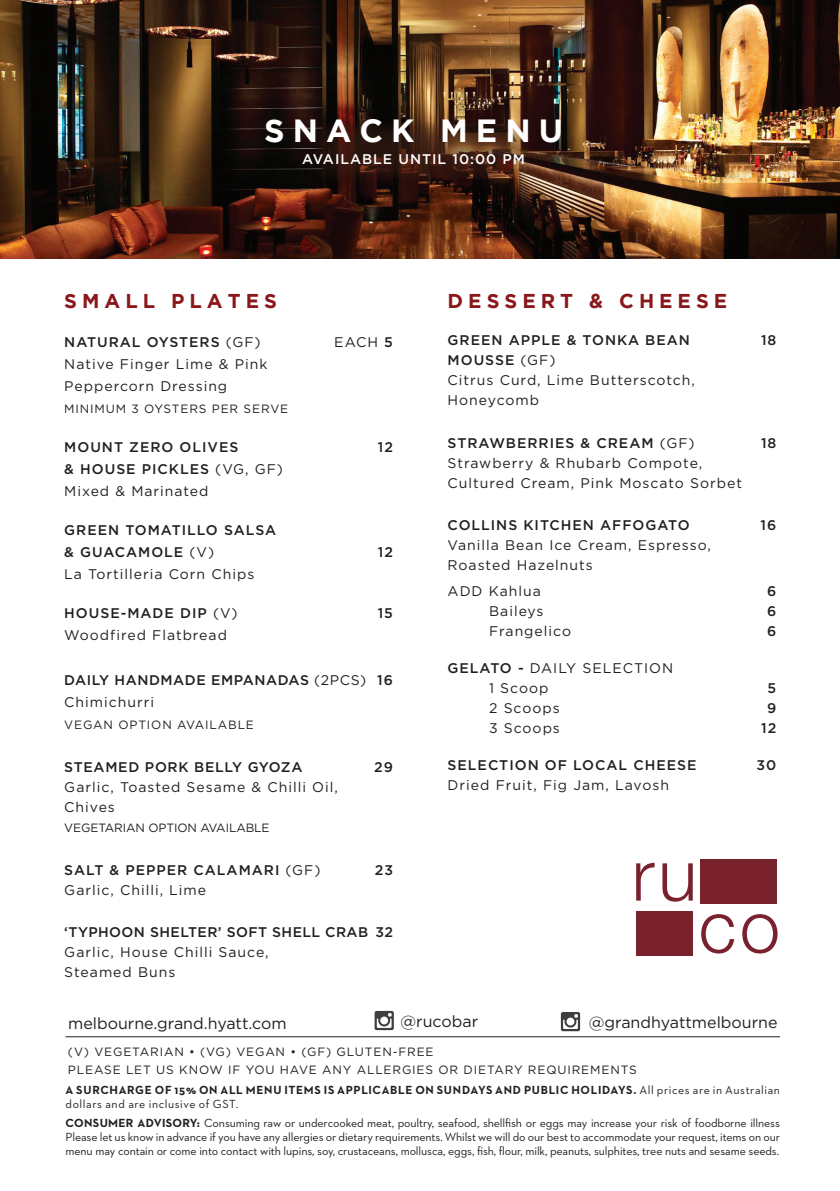
<style>
.page{position:relative;width:840px;height:1191px;background:#fff}
.page>*{position:absolute;margin:0;border:0;box-sizing:border-box;transform-origin:0 0}
.t1{font:700 32px "Gotham";letter-spacing:.25em;color:#fff}
.t2{font:700 20px "Gotham";letter-spacing:.25em;color:#8a171a}
.t3{font:16px "Gotham";color:#231f20}
.t4{font:14px/20px "Gotham";letter-spacing:.07em;color:#231f20}
.t5{font:500 14px/22px "Gotham";letter-spacing:.07em;color:#231f20}
.t6{font:500 14px/22px "Gotham";letter-spacing:.04em;color:#231f20}
.t7{font:500 14px "Gotham";letter-spacing:.03em;color:#231f20}
.t8{font:500 14px "Gotham";letter-spacing:.05em;color:#231f20}
.t9{font:500 14px "Gotham";letter-spacing:.07em;color:#fff}
.t10{font:12px/14px "Neutraface 2 Text";letter-spacing:-.01em;color:#231f20;text-align:justify}
.t11{font:12px/17.6px "Gotham";letter-spacing:.07em;color:#231f20}
.t12{font:700 12px/14px "Neutraface 2 Text";letter-spacing:.055em;color:#231f20}
.t13{font:12px "Gotham";letter-spacing:-.01em;color:#231f20}
.s1{font-weight:400}
.s2{font-weight:500}
.s3{font-weight:700}
</style>
<div class="page">
<img style="left:0;top:0;width:839px;height:259px">
<svg style="left:314px;top:123px;width:215px;height:57px;background:#3d2014"></svg>
<hr style="left:65px;top:1036px;width:714px;height:1px;background:#231f20">
<svg style="left:560px;top:1012px;width:19px;height:19px"></svg>
<svg style="left:374px;top:1011px;width:19px;height:19px"></svg>
<svg style="left:636px;top:862px;width:18px;height:38px"></svg>
<svg style="left:662px;top:863px;width:30px;height:38px"></svg>
<svg style="left:701px;top:914px;width:32px;height:39px"></svg>
<svg style="left:742px;top:914px;width:35px;height:39px"></svg>
<div style="left:635px;top:911px;width:57px;height:44px;background:#79222e"></div>
<div style="left:700px;top:859px;width:76px;height:44px;background:#79222e"></div>
<h1 class="t1" style="left:264px;top:113px;width:300px">SNACK MENU</h1>
<p class="t9" style="left:302px;top:150px;width:224px">AVAILABLE UNTIL 10:00 PM</p>
<h2 class="t2" style="left:64px;top:290px;width:214px">SMALL PLATES</h2>
<p class="t5" style="left:64px;top:331px;width:198px">NATURAL OYSTERS <span class="s1">(GF)</span></p>
<p class="t4" style="left:334px;top:332px;width:60px">EACH <span class="s2">5</span></p>
<p class="t4" style="left:64px;top:353px;width:204px;line-height:22px">Native Finger Lime &amp; Pink<br>Peppercorn Dressing</p>
<p class="t11" style="left:64px;top:400px;width:225px">MINIMUM 3 OYSTERS PER SERVE</p>
<p class="t5" style="left:64px;top:436px;width:175px">MOUNT ZERO OLIVES</p>
<p class="t5" style="left:377px;top:436px;width:17px">12</p>
<p class="t4" style="left:64px;top:458px;width:220px;line-height:22px"><span class="s2">&amp; HOUSE PICKLES</span> (VG, GF)<br>Mixed &amp; Marinated</p>
<p class="t5" style="left:64px;top:519px;width:213px">GREEN TOMATILLO SALSA &amp; GUACAMOLE <span class="s1">(V)</span></p>
<p class="t5" style="left:377px;top:541px;width:17px">12</p>
<p class="t4" style="left:64px;top:564px;width:191px">La Tortilleria Corn Chips</p>
<p class="t5" style="left:64px;top:602px;width:175px">HOUSE-MADE DIP <span class="s1">(V)</span></p>
<p class="t5" style="left:377px;top:602px;width:17px">15</p>
<p class="t4" style="left:64px;top:625px;width:164px">Woodfired Flatbread</p>
<p class="t6" style="left:64px;top:669px;width:330px">DAILY HANDMADE EMPANADAS <span class="s1">(2PCS)</span> 16<br><span class="s1">Chimichurri</span></p>
<p class="t11" style="left:64px;top:716px;width:191px">VEGAN OPTION AVAILABLE</p>
<p class="t8" style="left:64px;top:757px;width:239px">STEAMED PORK BELLY GYOZA</p>
<p class="t5" style="left:374px;top:755px;width:20px">29</p>
<p class="t4" style="left:64px;top:776px;width:275px">Garlic, Toasted Sesame &amp; Chilli Oil,<br>Chives</p>
<p class="t13" style="left:64px;top:820px;width:207px">VEGETARIAN OPTION AVAILABLE</p>
<p class="t5" style="left:64px;top:858px;width:257px">SALT &amp; PEPPER CALAMARI <span class="s1">(GF)</span></p>
<p class="t5" style="left:374px;top:858px;width:20px">23</p>
<p class="t4" style="left:64px;top:879px;width:143px">Garlic, Chilli, Lime</p>
<p class="t7" style="left:64px;top:923px;width:330px">‘TYPHOON SHELTER’ SOFT SHELL CRAB 32</p>
<p class="t4" style="left:64px;top:942px;width:206px">Garlic, House Chilli Sauce,<br>Steamed Buns</p>
<h2 class="t2" style="left:447px;top:289px;width:281px">DESSERT &amp; CHEESE</h2>
<p class="t5" style="left:447px;top:329px;width:243px">GREEN APPLE &amp; TONKA BEAN</p>
<p class="t5" style="left:760px;top:329px;width:17px">18</p>
<p class="t4" style="left:447px;top:350px;width:249px"><span class="s2">MOUSSE</span> (GF)<br>Citrus Curd, Lime Butterscotch,<br>Honeycomb</p>
<p class="t5" style="left:447px;top:431px;width:248px">STRAWBERRIES &amp; CREAM <span class="s1">(GF)</span></p>
<p class="t5" style="left:760px;top:431px;width:17px">18</p>
<p class="t4" style="left:447px;top:452px;width:296px">Strawberry &amp; Rhubarb Compote,<br>Cultured Cream, Pink Moscato Sorbet</p>
<p class="t5" style="left:447px;top:514px;width:243px">COLLINS KITCHEN AFFOGATO</p>
<p class="t5" style="left:760px;top:514px;width:17px">16</p>
<p class="t4" style="left:447px;top:535px;width:264px">Vanilla Bean Ice Cream, Espresso,<br>Roasted Hazelnuts</p>
<p class="t4" style="left:447px;top:581px;width:95px">ADD Kahlua</p>
<p class="t5" style="left:766px;top:580px;width:11px">6</p>
<p class="t4" style="left:489px;top:601px;width:56px">Baileys</p>
<p class="t5" style="left:766px;top:600px;width:11px">6</p>
<p class="t4" style="left:489px;top:621px;width:83px">Frangelico</p>
<p class="t5" style="left:766px;top:620px;width:11px">6</p>
<p class="t4" style="left:489px;top:658px;width:185px;text-indent:-41px"><span class="s2">GELATO -</span> DAILY SELECTION<br>1 Scoop</p>
<p class="t5" style="left:767px;top:677px;width:10px">5</p>
<p class="t4" style="left:489px;top:698px;width:72px">2 Scoops</p>
<p class="t5" style="left:766px;top:697px;width:11px">9</p>
<p class="t4" style="left:489px;top:718px;width:72px">3 Scoops</p>
<p class="t5" style="left:760px;top:717px;width:17px">12</p>
<p class="t5" style="left:447px;top:754px;width:250px">SELECTION OF LOCAL CHEESE</p>
<p class="t5" style="left:756px;top:754px;width:21px">30</p>
<p class="t4" style="left:447px;top:775px;width:223px">Dried Fruit, Fig Jam, Lavosh</p>
<p class="t3" style="left:68px;top:1012px;width:220px">melbourne.grand.hyatt.com</p>
<p class="t3" style="left:400px;top:1011px;width:79px">@rucobar</p>
<p class="t3" style="left:588px;top:1012px;width:190px">@grandhyattmelbourne</p>
<p class="t11" style="left:68px;top:1043px;width:570px">(V) VEGETARIAN • (VG) VEGAN • (GF) GLUTEN-FREE<br>PLEASE LET US KNOW IF YOU HAVE ANY ALLERGIES OR DIETARY REQUIREMENTS</p>
<p class="t12" style="left:65px;top:1082px;width:715px">A SURCHARGE OF 15% ON ALL MENU ITEMS IS APPLICABLE ON SUNDAYS AND PUBLIC HOLIDAYS. <span class="s1">All prices are in Australian dollars and are inclusive of GST.</span></p>
<p class="t10" style="left:65px;top:1116px;width:715px"><span class="s3">CONSUMER ADVISORY:</span> Consuming raw or undercooked meat, poultry, seafood, shellfish or eggs may increase your risk of foodborne illness Please let us know in advance if you have any allergies or dietary requirements. Whilst we will do our best to accommodate your request, items on our menu may contain or come into contact with lupins, soy, crustaceans, mollusca, eggs, fish, flour, milk, peanuts, sulphites, tree nuts and sesame seeds.</p>
</div>
